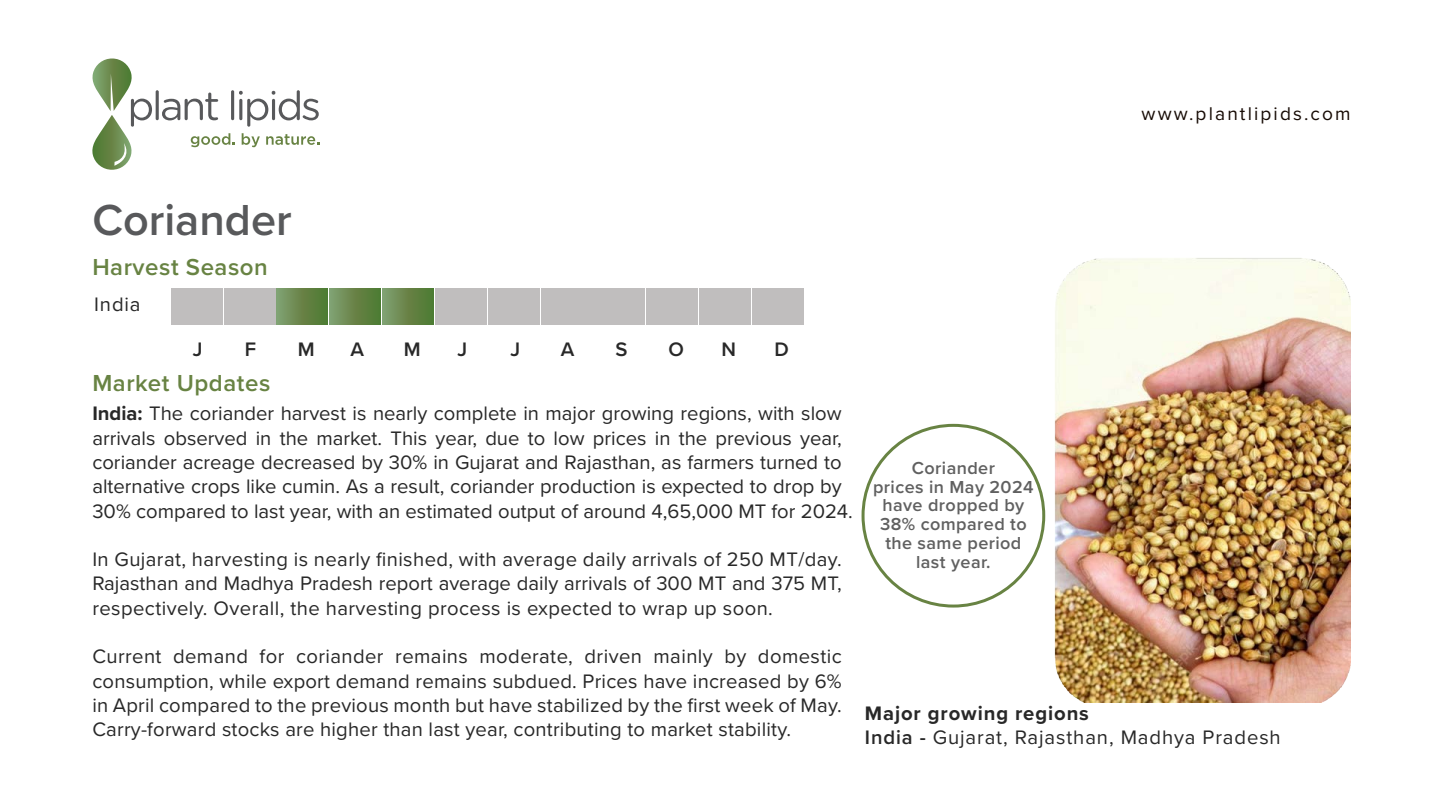
<style>
.page{position:relative;width:1440px;height:810px;background:#fff}
.page>*{position:absolute;margin:0;border:0;box-sizing:border-box;transform-origin:0 0}
.t1{font:600 45px "Proxima Nova";color:#58595b}
.t2{font:600 24px "Proxima Nova";letter-spacing:.025em;color:#688343}
.t3{font:20.25px/24.3px "Proxima Nova";color:#282828;text-align:justify}
.t4{font:20.25px/24.3px "Proxima Nova";letter-spacing:.045em;color:#282828}
.t5{font:600 20.25px "Proxima Nova";color:#282828}
.t6{font:19.12px "Proxima Nova";letter-spacing:.11em;color:#160a04}
.t7{font:600 18px/18.8px "Proxima Nova";letter-spacing:.025em;color:#606060;text-align:center}
.s1{font-weight:700}
.s2{font-weight:600}
</style>
<div class="page">
<img style="left:1054px;top:258px;width:296px;height:444px">
<hr style="left:156px;top:90px;width:3px;height:30px;background:#58595b;border-radius:2px">
<svg style="left:162px;top:93px;width:56px;height:27px"></svg>
<hr style="left:231px;top:90px;width:3px;height:30px;background:#58595b;border-radius:2px">
<svg style="left:239px;top:90px;width:80px;height:37px"></svg>
<svg style="left:92px;top:58px;width:60px;height:112px"></svg>
<svg style="left:191px;top:133px;width:44px;height:14px"></svg>
<svg style="left:242px;top:133px;width:18px;height:14px"></svg>
<svg style="left:266px;top:134px;width:53px;height:11px"></svg>
<div style="left:171px;top:288px;width:51px;height:36px;background:#c0bebe"></div>
<div style="left:224px;top:288px;width:51px;height:36px;background:#c0bebe"></div>
<div style="left:277px;top:288px;width:51px;height:36px;background:linear-gradient(to right,#819b6d,#4d742b)"></div>
<div style="left:330px;top:288px;width:51px;height:36px;background:linear-gradient(to right,#819b6c,#4d742b)"></div>
<div style="left:383px;top:288px;width:51px;height:36px;background:linear-gradient(to right,#819b6c,#4d742b)"></div>
<div style="left:435px;top:288px;width:51px;height:36px;background:#c0bebe"></div>
<div style="left:488px;top:288px;width:51px;height:36px;background:#c0bebe"></div>
<div style="left:541px;top:288px;width:51px;height:36px;background:#c0bebe"></div>
<div style="left:594px;top:288px;width:51px;height:36px;background:#c0bebe"></div>
<div style="left:647px;top:288px;width:51px;height:36px;background:#c0bebe"></div>
<div style="left:700px;top:288px;width:51px;height:36px;background:#c0bebe"></div>
<div style="left:752px;top:288px;width:51px;height:36px;background:#c0bebe"></div>
<p class="t6" style="left:1142px;top:100px;width:211px">www.plantlipids.com</p>
<h1 class="t1" style="left:92px;top:186px;width:201px">Coriander</h1>
<p class="t2" style="left:92px;top:249px;width:177px">Harvest Season</p>
<p class="t3" style="left:94px;top:292px;width:48px">India</p>
<p class="t5" style="left:193px;top:334px;width:11px">J</p>
<p class="t5" style="left:245px;top:334px;width:13px">F</p>
<p class="t5" style="left:298px;top:334px;width:18px">M</p>
<p class="t5" style="left:351px;top:334px;width:15px">A</p>
<p class="t5" style="left:404px;top:334px;width:18px">M</p>
<p class="t5" style="left:458px;top:334px;width:11px">J</p>
<p class="t5" style="left:511px;top:334px;width:11px">J</p>
<p class="t5" style="left:561px;top:334px;width:15px">A</p>
<p class="t5" style="left:616px;top:334px;width:14px">S</p>
<p class="t5" style="left:669px;top:334px;width:17px">O</p>
<p class="t5" style="left:722px;top:334px;width:16px">N</p>
<p class="t5" style="left:775px;top:334px;width:16px">D</p>
<p class="t2" style="left:92px;top:365px;width:179px">Market Updates</p>
<p class="t3" style="left:92px;top:401px;width:762px;text-align:left"><span class="s1">India:</span> The coriander harvest is nearly complete in major growing regions, with slow arrivals observed in the market. This year, due to low prices in the previous year, coriander acreage decreased by 30% in Gujarat and Rajasthan, as farmers turned to alternative crops like cumin. As a result, coriander production is expected to drop by 30% compared to last year, with an estimated output of around 4,65,000 MT for 2024.</p>
<p class="t3" style="left:92px;top:546px;width:751px">In Gujarat, harvesting is nearly finished, with average daily arrivals of 250 MT/day.<br>Rajasthan and Madhya Pradesh report average daily arrivals of 300 MT and 375 MT, respectively. Overall, the harvesting process is expected to wrap up soon.</p>
<p class="t3" style="left:92px;top:644px;width:751px">Current demand for coriander remains moderate, driven mainly by domestic consumption, while export demand remains subdued. Prices have increased by 6% in April compared to the previous month but have stabilized by the first week of May.<br>Carry-forward stocks are higher than last year, contributing to market stability.</p>
<p class="t7" style="left:873px;top:458px;width:162px">Coriander<br>prices in May 2024 have dropped by<br>38% compared to the same period last year.</p>
<p class="t4" style="left:865px;top:700px;width:417px"><span class="s1">Major growing regions<br></span><span class="s2">India -</span> Gujarat, Rajasthan, Madhya Pradesh</p>
</div>
